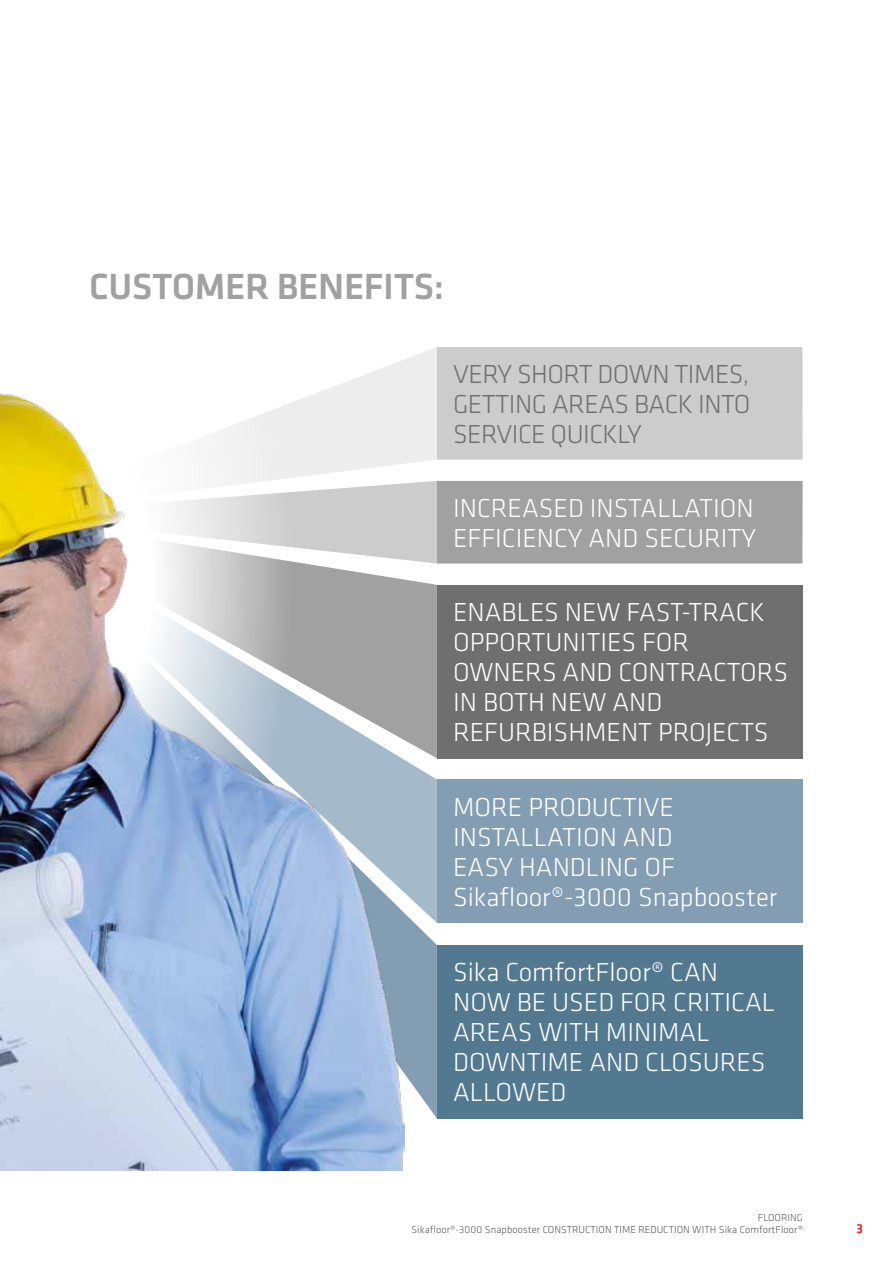
<style>
.page{position:relative;width:893px;height:1263px;background:#fff}
.page>*{position:absolute;margin:0;border:0;box-sizing:border-box;transform-origin:0 0}
.t1{font:500 37.65px "Klavika";letter-spacing:-.01em;color:#a1a1a1}
.t2{font:300 27px/30px "Klavika";color:#fff}
.t3{font:300 27px/30px "Klavika";letter-spacing:-.02em;color:#706f6f;text-align:justify}
.t4{font:500 13.5px "Klavika";color:#e42313}
.t5{font:300 10.5px/12.6px "Klavika";color:#575756;text-align:right}
</style>
<div class="page">
<div style="left:437px;top:481px;width:366px;height:82px;background:#a1a1a1"></div>
<div style="left:437px;top:945px;width:366px;height:173px;background:#537991"></div>
<div style="left:437px;top:585px;width:366px;height:173px;background:#706f6f"></div>
<div style="left:437px;top:779px;width:366px;height:144px;background:#839eb3"></div>
<div style="left:437px;top:347px;width:366px;height:113px;background:#ccc"></div>
<svg style="left:331px;top:347px;width:106px;height:117px;fill:#ededed"></svg>
<svg style="left:405px;top:481px;width:32px;height:34px"></svg>
<svg style="left:405px;top:516px;width:32px;height:602px;background:#a9b6bf"></svg>
<img style="left:0;top:388px;width:405px;height:782px">
<h1 class="t1" style="left:89px;top:261px;width:356px">CUSTOMER BENEFITS:</h1>
<p class="t3" style="left:453px;top:359px;width:299px">VERY SHORT DOWN TIMES, GETTING AREAS BACK INTO SERVICE QUICKLY</p>
<p class="t2" style="left:453px;top:493px;width:305px">INCREASED INSTALLATION<br>EFFICIENCY AND SECURITY</p>
<p class="t2" style="left:453px;top:597px;width:337px">ENABLES NEW FAST-TRACK<br>OPPORTUNITIES FOR<br>OWNERS AND CONTRACTORS<br>IN BOTH NEW AND<br>REFURBISHMENT PROJECTS</p>
<p class="t2" style="left:453px;top:792px;width:326px">MORE PRODUCTIVE<br>INSTALLATION AND<br>EASY HANDLING OF<br>Sikafloor®-3000 Snapbooster</p>
<p class="t2" style="left:453px;top:957px;width:324px">Sika ComfortFloor® CAN<br>NOW BE USED FOR CRITICAL<br>AREAS WITH MINIMAL<br>DOWNTIME AND CLOSURES<br>ALLOWED</p>
<p class="t5" style="left:411px;top:1211px;width:393px">FLOORING<br>Sikafloor®-3000 Snapbooster CONSTRUCTION TIME REDUCTION WITH Sika ComfortFloor®</p>
<p class="t4" style="left:857px;top:1219px;width:8px">3</p>
</div>
